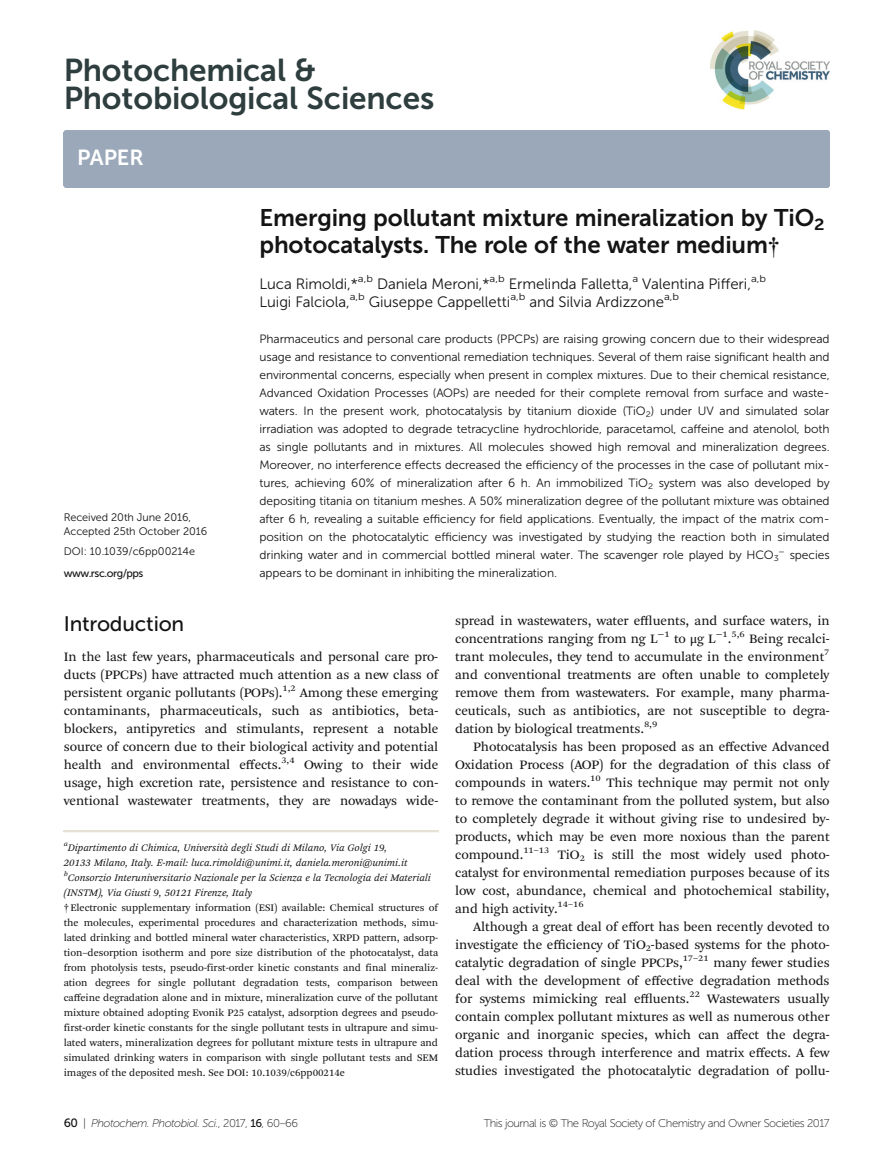
<style>
.page{position:relative;width:893px;height:1170px;background:#fff}
.page>*{position:absolute;margin:0;border:0;box-sizing:border-box;transform-origin:0 0}
.t1{font:31.5px/28.5px "Adv OT2 c 8 ce 45 a";color:#2e3d3e}
.t2{font:24px/27px "Adv OT2 c 8 ce 45 a";color:#131413}
.t3{font:21.75px "Adv OT2 c 8 ce 45 a";color:#fff}
.t4{font:21px "Adv O Td 3 a 5 f 740";color:#131413}
.t5{font:15px/18px "Adv OT9 b 12 cd 41";color:#131413}
.t6{font:13.5px/18px "Adv OT999035 f 4";color:#131413;text-align:justify}
.t7{font:12px/18px "Adv OT9 b 12 cd 41";color:#131413;text-align:justify}
.t8{font:11.25px "Adv OT4199 d 003";letter-spacing:-.04em;color:#131413}
.t9{font:11.25px "Adv OT358878 cb.I";letter-spacing:-.04em;color:#131413}
.t10{font:10.8px/13.5px "Adv OT9 b 12 cd 41";color:#131413}
.t11{font:10.8px "Adv O Td 3 a 5 f 740";letter-spacing:-.04em;color:#131413}
.t12{font:10.5px/15px "Adv OT999035 f 4";color:#131413;text-align:justify}
.t13{font:10.5px/15px "Adv O Tce 71 c 481.I";color:#131413}
.s1{font-family:"Adv OT8 d 2 f 97 f 8.B"}
.s2{font-family:"Adv OT9 b 12 cd 41+fb"}
.s3{font-family:"Adv OT999035 f 4+fb"}
.s4{font-family:"Adv OT833 fb 896"}
.s5{font-style:inherit}
.s6{font-family:"Adv OT8608 a 8 d 1"}
.s7{font-family:"Adv O Td 3 a 5 f 740";font-size:12px}
.s8{font-family:"Adv OT4199 d 003"}
.s9{font-family:"Adv O Td 3 a 5 f 740"}
</style>
<div class="page">
<div style="left:66px;top:132px;width:761px;height:54px;background:#9aa8b9"></div>
<hr style="left:66px;top:130px;width:761px;height:2px;background:#9aa8b9">
<hr style="left:827px;top:132px;width:2px;height:54px;background:#9aa8b9">
<hr style="left:66px;top:186px;width:761px;height:2px;background:#9aa8b9">
<hr style="left:64px;top:132px;width:2px;height:54px;background:#9aa8b9">
<img style="left:711px;top:30px;width:118px;height:80px">
<svg style="left:64px;top:830px;width:374px;height:2px"></svg>
<h1 class="t1" style="left:64px;top:59px;width:372px">Photochemical &amp;<br>Photobiological Sciences</h1>
<h3 class="t3" style="left:77px;top:150px;width:68px">PAPER</h3>
<p class="t10" style="left:64px;top:512px;width:145px">Received 20th June 2016,<br>Accepted 25th October 2016</p>
<p class="t10" style="left:64px;top:545px;width:133px">DOI: 10.1039/c6pp00214e</p>
<p class="t11" style="left:64px;top:569px;width:81px">www.rsc.org/pps</p>
<h2 class="t2" style="left:259px;top:207px;width:566px">Emerging pollutant mixture mineralization by TiO<sub>2 </sub>photocatalysts. The role of the water medium<span class="s1">†</span></h2>
<p class="t5" style="left:259px;top:276px;width:508px">Luca Rimoldi,*<sup>a,b</sup> Daniela Meroni,*<sup>a,b</sup> Ermelinda Falletta,<sup>a</sup> Valentina Pi<span class="s2">ff</span>eri,<sup>a,b<br></sup>Luigi Falciola,<sup>a,b</sup> Giuseppe Cappelletti<sup>a,b</sup> and Silvia Ardizzone<sup>a,b</sup></p>
<p class="t7" style="left:259px;top:331px;width:571px">Pharmaceutics and personal care products (PPCPs) are raising growing concern due to their widespread usage and resistance to conventional remediation techniques. Several of them raise signi<span class="s2">fi</span>cant health and environmental concerns, especially when present in complex mixtures. Due to their chemical resistance, Advanced Oxidation Processes (AOPs) are needed for their complete removal from surface and waste&shy;waters. In the present work, photocatalysis by titanium dioxide (TiO<sub>2</sub>) under UV and simulated solar irradiation was adopted to degrade tetracycline hydrochloride, paracetamol, ca<span class="s2">ff</span>eine and atenolol, both as single pollutants and in mixtures. All molecules showed high removal and mineralization degrees.<br>Moreover, no interference e<span class="s2">ff</span>ects decreased the e<span class="s2">ffi</span>ciency of the processes in the case of pollutant mix&shy;tures, achieving 60% of mineralization after 6 h. An immobilized TiO<sub>2</sub> system was also developed by depositing titania on titanium meshes. A 50% mineralization degree of the pollutant mixture was obtained after 6 h, revealing a suitable e<span class="s2">ffi</span>ciency for <span class="s2">fi</span>eld applications. Eventually, the impact of the matrix com&shy;position on the photocatalytic e<span class="s2">ffi</span>ciency was investigated by studying the reaction both in simulated drinking water and in commercial bottled mineral water. The scavenger role played by HCO<sub>3</sub><sup>−</sup> species appears to be dominant in inhibiting the mineralization.</p>
<h3 class="t4" style="left:64px;top:616px;width:122px">Introduction</h3>
<p class="t6" style="left:64px;top:649px;width:376px">In the last few years, pharmaceuticals and personal care pro&shy;ducts (PPCPs) have attracted much attention as a new class of persistent organic pollutants (POPs).<sup>1,2</sup> Among these emerging contaminants, pharmaceuticals, such as antibiotics, beta&shy;blockers, antipyretics and stimulants, represent a notable source of concern due to their biological activity and potential health and environmental e<span class="s3">ff</span>ects.<sup>3,4</sup> Owing to their wide usage, high excretion rate, persistence and resistance to con&shy;ventional wastewater treatments, they are nowadays wide-</p>
<p class="t13" style="left:64px;top:841px;width:369px"><sup>a</sup>Dipartimento di Chimica, Università degli Studi di Milano, Via Golgi 19,<br>20133 Milano, Italy. E-mail: luca.rimoldi@unimi.it, daniela.meroni@unimi.it <sup>b</sup>Consorzio Interuniversitario Nazionale per la Scienza e la Tecnologia dei Materiali (INSTM), Via Giusti 9, 50121 Firenze, Italy</p>
<p class="t12" style="left:64px;top:901px;width:376px"><span class="s4">†</span>Electronic supplementary information (ESI) available: Chemical structures of the molecules, experimental procedures and characterization methods, simu&shy;lated drinking and bottled mineral water characteristics, XRPD pattern, adsorp&shy;tion<span class="s5">–</span>desorption isotherm and pore size distribution of the photocatalyst, data from photolysis tests, pseudo-first-order kinetic constants and final mineraliz&shy;ation degrees for single pollutant degradation tests, comparison between ca<span class="s3">ff</span>eine degradation alone and in mixture, mineralization curve of the pollutant mixture obtained adopting Evonik P25 catalyst, adsorption degrees and pseudo&shy;first-order kinetic constants for the single pollutant tests in ultrapure and simu&shy;lated waters, mineralization degrees for pollutant mixture tests in ultrapure and simulated drinking waters in comparison with single pollutant tests and SEM images of the deposited mesh. See DOI: 10.1039/c6pp00214e</p>
<p class="t6" style="left:455px;top:613px;width:376px">spread in wastewaters, water e<span class="s3">ffl</span>uents, and surface waters, in concentrations ranging from ng L<sup>−</sup><sup>1</sup> to <span class="s6">μ</span>g L<sup>−</sup><sup>1</sup>.<sup>5,6</sup> Being recalci&shy;trant molecules, they tend to accumulate in the environment<sup>7 </sup>and conventional treatments are often unable to completely remove them from wastewaters. For example, many pharma&shy;ceuticals, such as antibiotics, are not susceptible to degra&shy;dation by biological treatments.<sup>8,9</sup></p>
<p class="t6" style="left:455px;top:739px;width:376px;text-indent:18px">Photocatalysis has been proposed as an e<span class="s3">ff</span>ective Advanced Oxidation Process (AOP) for the degradation of this class of compounds in waters.<sup>10</sup> This technique may permit not only to remove the contaminant from the polluted system, but also to completely degrade it without giving rise to undesired by&shy;products, which may be even more noxious than the parent compound.<sup>11</sup><sup>–</sup><sup>13</sup> TiO<sub>2</sub> is still the most widely used photo&shy;catalyst for environmental remediation purposes because of its low cost, abundance, chemical and photochemical stability, and high activity.<sup>14</sup><sup>–</sup><sup>16</sup></p>
<p class="t6" style="left:455px;top:919px;width:376px;text-indent:18px">Although a great deal of e<span class="s3">ff</span>ort has been recently devoted to investigate the e<span class="s3">ffi</span>ciency of TiO<sub>2</sub>-based systems for the photo&shy;catalytic degradation of single PPCPs,<sup>17</sup><sup>–</sup><sup>21</sup> many fewer studies deal with the development of e<span class="s3">ff</span>ective degradation methods for systems mimicking real e<span class="s3">ffl</span>uents.<sup>22</sup> Wastewaters usually contain complex pollutant mixtures as well as numerous other organic and inorganic species, which can a<span class="s3">ff</span>ect the degra&shy;dation process through interference and matrix e<span class="s3">ff</span>ects. A few studies investigated the photocatalytic degradation of pollu-</p>
<p class="t9" style="left:64px;top:1118px;width:236px"><span class="s7">60</span> <span class="s8">|</span> Photochem. Photobiol. Sci.<span class="s8">, 2017,</span> <span class="s9">16</span><span class="s8">, 60</span><span class="s8">–</span><span class="s8">66</span></p>
<p class="t8" style="left:484px;top:1117px;width:347px">This journal is © The Royal Society of Chemistry and Owner Societies 2017</p>
</div>
